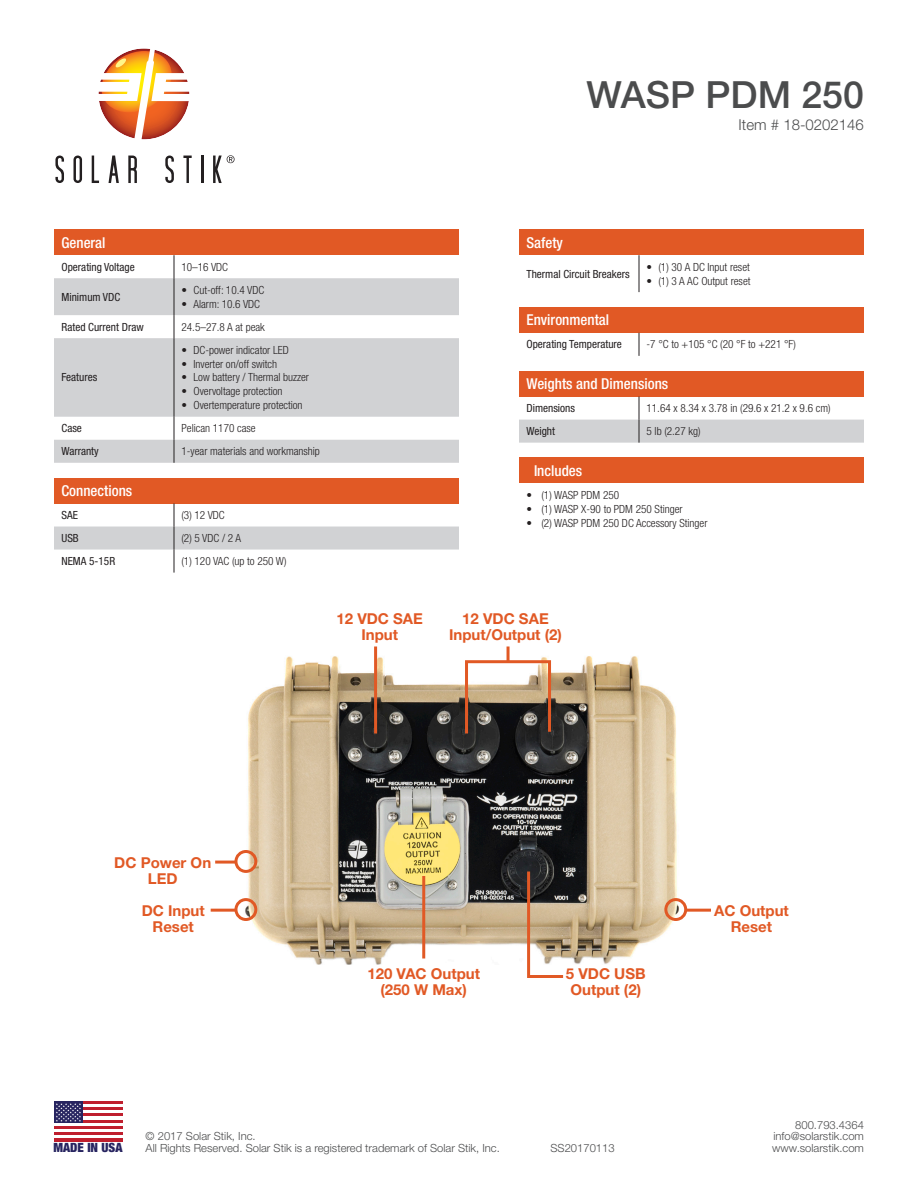
<style>
.page{position:relative;width:918px;height:1188px;background:#fff}
.page>*{position:absolute;margin:0;border:0;box-sizing:border-box;transform-origin:0 0}
.t1{font:500 37.5px "Helvetica Neue LT Std";color:#4b4c4d}
.t2{font:700 15px/15.6px "Helvetica Neue LT Std";color:#e15925;text-align:center}
.Table_Header_Style{font:500 condensed 15px "Helvetica Neue LT Std";color:#fff}
.t3{font:300 15px "Helvetica Neue LT Std";color:#4b4c4d}
.t4{font:900 condensed 12.75px "Helvetica Neue LT Std";color:#272460}
.Table_Right_Column{font:300 condensed 11.25px "Helvetica Neue LT Std";color:#231f20}
.t5{font:300 11.25px/11.2px "Helvetica Neue LT Std";color:#4b4c4d;text-align:right}
.Table_Left_Column{font:condensed 11.25px "Helvetica Neue LT Std";color:#231f20}
</style>
<div class="page">
<svg style="left:55px;top:156px;width:9px;height:27px"></svg>
<svg style="left:73px;top:156px;width:9px;height:27px"></svg>
<svg style="left:92px;top:156px;width:7px;height:27px"></svg>
<svg style="left:109px;top:156px;width:10px;height:27px"></svg>
<svg style="left:128px;top:156px;width:9px;height:27px"></svg>
<svg style="left:165px;top:156px;width:9px;height:27px"></svg>
<svg style="left:183px;top:156px;width:9px;height:27px"></svg>
<hr style="left:201px;top:156px;width:3px;height:27px;background:#231f20">
<svg style="left:98px;top:48px;width:92px;height:92px"></svg>
<svg style="left:213px;top:155px;width:22px;height:28px"></svg>
<hr style="left:54px;top:1102px;width:68px;height:3px;background:#bf1f2e">
<hr style="left:54px;top:1108px;width:68px;height:3px;background:#bf1f2e">
<hr style="left:54px;top:1114px;width:68px;height:3px;background:#bf1f2e">
<hr style="left:54px;top:1120px;width:68px;height:3px;background:#bf1f2e">
<hr style="left:54px;top:1126px;width:68px;height:3px;background:#bf1f2e">
<hr style="left:54px;top:1132px;width:68px;height:3px;background:#bf1f2e">
<hr style="left:54px;top:1138px;width:68px;height:3px;background:#bf1f2e">
<div style="left:54px;top:1102px;width:29px;height:21px;background:#272460"></div>
<svg style="left:56px;top:1103px;width:25px;height:19px"></svg>
<div style="left:54px;top:478px;width:405px;height:25px;background:#e15925"></div>
<svg style="left:54px;top:503px;width:405px;height:70px"></svg>
<div style="left:519px;top:230px;width:345px;height:25px;background:#e15925"></div>
<hr style="left:639px;top:255px;width:1px;height:37px;background:#231f20">
<div style="left:519px;top:371px;width:345px;height:26px;background:#e15925"></div>
<svg style="left:519px;top:397px;width:345px;height:46px"></svg>
<div style="left:519px;top:307px;width:345px;height:26px;background:#e15925"></div>
<svg style="left:639px;top:333px;width:1px;height:23px"></svg>
<div style="left:519px;top:458px;width:345px;height:25px;background:#e15925"></div>
<img style="left:238px;top:650px;width:446px;height:314px">
<svg style="left:464px;top:659px;width:89px;height:77px"></svg>
<hr style="left:374px;top:646px;width:3px;height:88px;background:#e15925">
<hr style="left:507px;top:646px;width:3px;height:16px;background:#e15925">
<svg style="left:526px;top:868px;width:40px;height:110px"></svg>
<hr style="left:422px;top:876px;width:3px;height:82px;background:#e15925">
<hr style="left:685px;top:909px;width:26px;height:3px;background:#e15925">
<hr style="left:211px;top:909px;width:25px;height:3px;background:#e15925">
<hr style="left:215px;top:861px;width:21px;height:3px;background:#e15925">
<div style="left:664px;top:898px;width:23px;height:23px;border:3px solid #e15925;border-radius:50%"></div>
<div style="left:234px;top:898px;width:23px;height:23px;border:3px solid #e15925;border-radius:50%"></div>
<div style="left:234px;top:850px;width:23px;height:23px;border:3px solid #e15925;border-radius:50%"></div>
<div style="left:54px;top:230px;width:405px;height:25px;background:#e15925"></div>
<svg style="left:54px;top:278px;width:405px;height:185px;fill:#d1d2d4"></svg>
<svg style="left:174px;top:255px;width:1px;height:23px"></svg>
<hr style="left:174px;top:278px;width:1px;height:37px;background:#231f20">
<svg style="left:174px;top:315px;width:1px;height:23px"></svg>
<hr style="left:174px;top:338px;width:1px;height:79px;background:#231f20">
<svg style="left:174px;top:417px;width:1px;height:46px"></svg>
<h1 class="t1" style="left:586px;top:72px;width:279px">WASP PDM 250</h1>
<h2 class="t3" style="left:739px;top:116px;width:127px">Item # 18-0202146</h2>
<p class="Table_Header_Style" style="left:62px;top:233px;width:46px">General</p>
<p class="Table_Left_Column" style="left:62px;top:260px;width:75px">Operating Voltage</p>
<p class="Table_Right_Column" style="left:182px;top:260px;width:48px">10–16 VDC</p>
<p class="Table_Left_Column" style="left:62px;top:290px;width:60px">Minimum VDC</p>
<p class="Table_Right_Column" style="left:182px;top:283px;width:84px">• Cut-off: 10.4 VDC</p>
<p class="Table_Right_Column" style="left:182px;top:297px;width:80px">• Alarm: 10.6 VDC</p>
<p class="Table_Left_Column" style="left:62px;top:320px;width:84px">Rated Current Draw</p>
<p class="Table_Right_Column" style="left:182px;top:320px;width:85px">24.5–27.8 A at peak</p>
<p class="Table_Left_Column" style="left:62px;top:371px;width:37px">Features</p>
<p class="Table_Right_Column" style="left:182px;top:343px;width:109px">• DC-power indicator LED</p>
<p class="Table_Right_Column" style="left:182px;top:357px;width:97px">• Inverter on/off switch</p>
<p class="Table_Right_Column" style="left:182px;top:371px;width:129px">• Low battery / Thermal buzzer</p>
<p class="Table_Right_Column" style="left:182px;top:385px;width:103px">• Overvoltage protection</p>
<p class="Table_Right_Column" style="left:182px;top:399px;width:123px">• Overtemperature protection</p>
<p class="Table_Left_Column" style="left:62px;top:422px;width:22px">Case</p>
<p class="Table_Right_Column" style="left:182px;top:422px;width:76px">Pelican 1170 case</p>
<p class="Table_Left_Column" style="left:62px;top:445px;width:39px">Warranty</p>
<p class="Table_Right_Column" style="left:182px;top:445px;width:140px">1-year materials and workmanship</p>
<p class="Table_Header_Style" style="left:62px;top:482px;width:72px">Connections</p>
<p class="Table_Left_Column" style="left:62px;top:509px;width:18px">SAE</p>
<p class="Table_Right_Column" style="left:182px;top:509px;width:45px">(3) 12 VDC</p>
<p class="Table_Left_Column" style="left:62px;top:532px;width:19px">USB</p>
<p class="Table_Right_Column" style="left:182px;top:532px;width:61px">(2) 5 VDC / 2 A</p>
<p class="Table_Left_Column" style="left:62px;top:555px;width:55px">NEMA 5-15R</p>
<p class="Table_Right_Column" style="left:182px;top:555px;width:107px">(1) 120 VAC (up to 250 W)</p>
<p class="t2" style="left:337px;top:611px;width:88px">12 VDC SAE</p>
<p class="t2" style="left:361px;top:626px;width:38px">Input</p>
<p class="Table_Header_Style" style="left:526px;top:233px;width:38px">Safety</p>
<p class="Table_Left_Column" style="left:526px;top:267px;width:105px">Thermal Circuit Breakers</p>
<p class="Table_Right_Column" style="left:646px;top:260px;width:105px">• (1) 30 A DC Input reset</p>
<p class="Table_Right_Column" style="left:646px;top:274px;width:106px">• (1) 3 A AC Output reset</p>
<p class="Table_Header_Style" style="left:526px;top:311px;width:84px">Environmental</p>
<p class="Table_Left_Column" style="left:526px;top:338px;width:97px">Operating Temperature</p>
<p class="Table_Right_Column" style="left:646px;top:338px;width:151px">-7 °C to +105 °C (20 °F to +221 °F)</p>
<p class="Table_Header_Style" style="left:526px;top:375px;width:143px">Weights and Dimensions</p>
<p class="Table_Left_Column" style="left:526px;top:402px;width:50px">Dimensions</p>
<p class="Table_Right_Column" style="left:646px;top:402px;width:186px">11.64 x 8.34 x 3.78 in (29.6 x 21.2 x 9.6 cm)</p>
<p class="Table_Left_Column" style="left:526px;top:425px;width:30px">Weight</p>
<p class="Table_Right_Column" style="left:646px;top:425px;width:56px">5 lb (2.27 kg)</p>
<p class="Table_Header_Style" style="left:534px;top:462px;width:50px">Includes</p>
<p class="Table_Right_Column" style="left:526px;top:488px;width:94px">• (1) WASP PDM 250</p>
<p class="Table_Right_Column" style="left:526px;top:502px;width:158px">• (1) WASP X-90 to PDM 250 Stinger</p>
<p class="Table_Right_Column" style="left:526px;top:516px;width:183px">• (2) WASP PDM 250 DC Accessory Stinger</p>
<p class="t2" style="left:462px;top:611px;width:88px">12 VDC SAE</p>
<p class="t2" style="left:449px;top:626px;width:114px">Input/Output (2)</p>
<p class="t2" style="left:114px;top:854px;width:98px">DC Power On<br>LED</p>
<p class="t2" style="left:142px;top:902px;width:65px">DC Input<br>Reset</p>
<p class="t2" style="left:367px;top:965px;width:114px">120 VAC Output (250 W Max)</p>
<p class="t2" style="left:566px;top:965px;width:81px">5 VDC USB</p>
<p class="t2" style="left:571px;top:981px;width:72px">Output (2)</p>
<p class="t2" style="left:714px;top:902px;width:76px">AC Output<br>Reset</p>
<p class="t5" style="left:774px;top:1119px;width:92px">800.793.4364 info@solarstik.com</p>
<p class="t5" style="left:146px;top:1131px;width:356px;text-align:left">© 2017 Solar Stik, Inc.<br>All Rights Reserved. Solar Stik is a registered trademark of Solar Stik, Inc.</p>
<p class="t5" style="left:550px;top:1142px;width:66px">SS20170113</p>
<p class="t4" style="left:54px;top:1139px;width:70px">MADE IN USA</p>
<p class="t5" style="left:772px;top:1142px;width:93px">www.solarstik.com</p>
</div>
